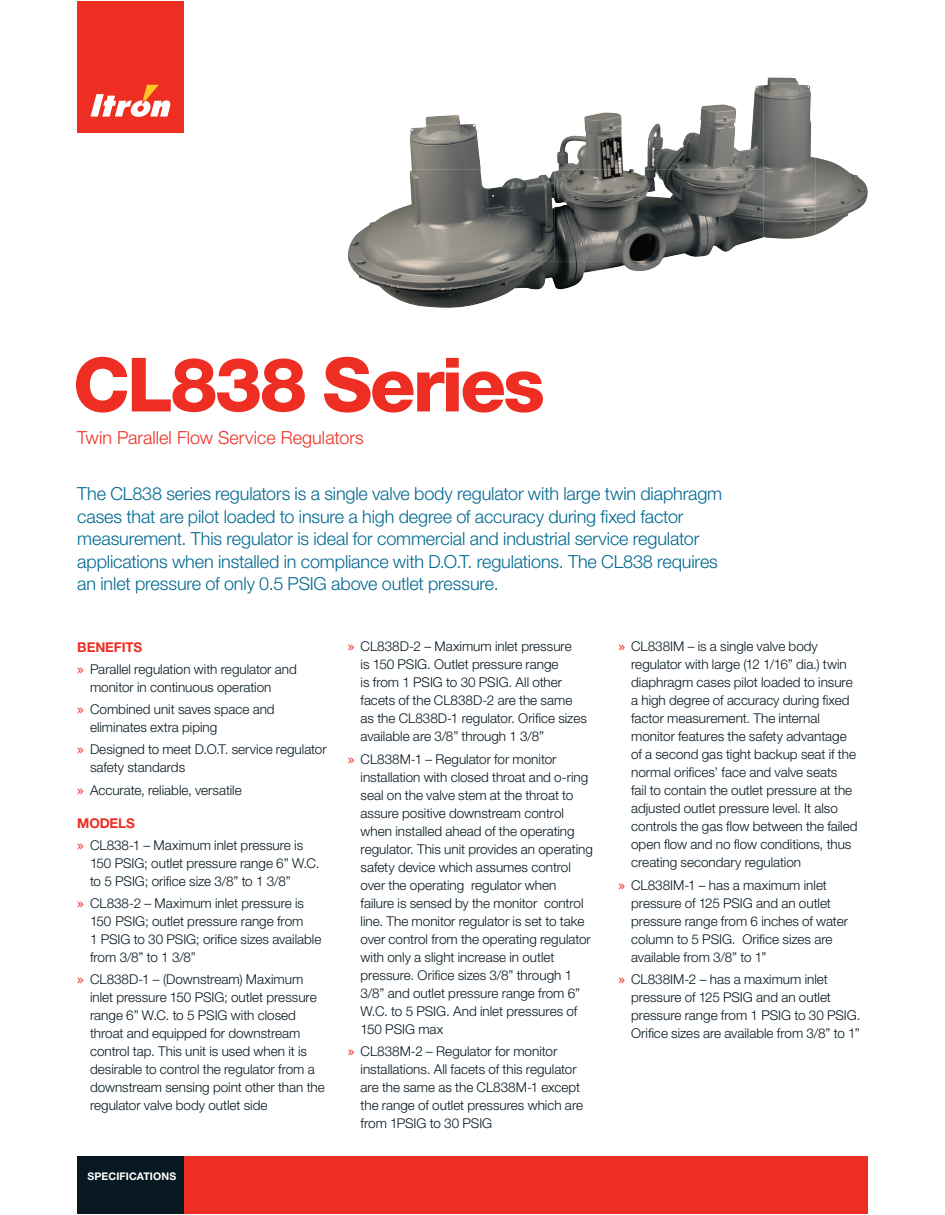
<style>
.page{position:relative;width:945px;height:1215px;background:#fff}
.page>*{position:absolute;margin:0;border:0;box-sizing:border-box;transform-origin:0 0}
.t1{font:800 75px "Helvetica Neue LT Std";letter-spacing:-.035em;color:#ee2e22}
.t2{font:300 18px/22.5px "Helvetica Neue LT Std";letter-spacing:-.01em;color:#006991}
.t3{font:300 18px "Helvetica Neue LT Std";color:#ee2e22}
.t4{font:300 13.5px/18px "Helvetica Neue LT Std";color:#071822}
.t5{font:700 10.5px "Helvetica Neue LT Std";letter-spacing:.01em;color:#fff}
.s1{font-weight:700;color:#ee2e22}
.s2{font-family:"Lucida Grande";font-weight:400;color:#ee2e22}
</style>
<div class="page">
<img style="left:410px;top:115px;width:71px;height:54px">
<img style="left:557px;top:112px;width:102px;height:57px">
<img style="left:659px;top:85px;width:104px;height:84px">
<img style="left:763px;top:77px;width:53px;height:162px">
<img style="left:816px;top:158px;width:52px;height:77px">
<img style="left:348px;top:169px;width:416px;height:93px">
<img style="left:349px;top:262px;width:258px;height:46px">
<img style="left:607px;top:262px;width:54px;height:9px">
<div style="left:77px;top:1px;width:107px;height:132px;background:#ee2e22"></div>
<svg style="left:91px;top:85px;width:80px;height:32px"></svg>
<div style="left:180px;top:1157px;width:688px;height:57px;background:#ee2e22"></div>
<div style="left:77px;top:1157px;width:107px;height:57px;background:#071822"></div>
<h1 class="t1" style="left:73px;top:340px;width:474px">CL838 Series</h1>
<h2 class="t3" style="left:77px;top:426px;width:288px">Twin Parallel Flow Service Regulators</h2>
<p class="t2" style="left:77px;top:482px;width:646px">The CL838 series regulators is a single valve body regulator with large twin diaphragm cases that are pilot loaded to insure a high degree of accuracy during fixed factor measurement. This regulator is ideal for commercial and industrial service regulator applications when installed in compliance with D.O.T. regulations. The CL838 requires an inlet pressure of only 0.5 PSIG above outlet pressure.</p>
<p class="t4" style="left:77px;top:635px;width:221px;line-height:22.2px"><span class="s1">BENEFITS<br></span><span class="s2">»</span> Parallel regulation with regulator and</p>
<p class="t4" style="left:77px;top:676px;width:199px;line-height:22.2px;text-align:right">monitor in continuous operation<br><span class="s2">»</span> Combined unit saves space and</p>
<p class="t4" style="left:77px;top:716px;width:251px;line-height:22.2px;text-indent:13px">eliminates extra piping<br><span class="s2">»</span> Designed to meet D.O.T. service regulator</p>
<p class="t4" style="left:77px;top:756px;width:166px;line-height:22.2px;text-indent:13px">safety standards<br><span class="s2">»</span> Accurate, reliable, versatile</p>
<p class="t4" style="left:77px;top:812px;width:227px;line-height:22.2px"><span class="s1">MODELS<br></span><span class="s2">»</span> CL838-1 – Maximum inlet pressure is</p>
<p class="t4" style="left:90px;top:854px;width:231px">150 PSIG; outlet pressure range 6” W.C. to 5 PSIG; orifice size 3/8” to 1 3/8”</p>
<p class="t4" style="left:90px;top:894px;width:233px;text-indent:-13px"><span class="s2">»</span> CL838-2 – Maximum inlet pressure is 150 PSIG; outlet pressure range from<br>1 PSIG to 30 PSIG; orifice sizes available from 3/8” to 1 3/8”</p>
<p class="t4" style="left:90px;top:970px;width:236px;text-indent:-13px"><span class="s2">»</span> CL838D-1 – (Downstream) Maximum inlet pressure 150 PSIG; outlet pressure range 6” W.C. to 5 PSIG with closed throat and equipped for downstream control tap. This unit is used when it is desirable to control the regulator from a downstream sensing point other than the regulator valve body outlet side</p>
<p class="t5" style="left:88px;top:1170px;width:90px">SPECIFICATIONS</p>
<p class="t4" style="left:361px;top:637px;width:228px;text-indent:-13px"><span class="s2">»</span> CL838D-2 – Maximum inlet pressure<br>is 150 PSIG. Outlet pressure range<br>is from 1 PSIG to 30 PSIG. All other facets of the CL838D-2 are the same as the CL838D-1 regulator. Orifice sizes available are 3/8” through 1 3/8”</p>
<p class="t4" style="left:361px;top:750px;width:234px;text-indent:-13px"><span class="s2">»</span> CL838M-1 – Regulator for monitor installation with closed throat and o-ring seal on the valve stem at the throat to assure positive downstream control when installed ahead of the operating regulator. This unit provides an operating safety device which assumes control over the operating regulator when failure is sensed by the monitor control line. The monitor regulator is set to take over control from the operating regulator with only a slight increase in outlet pressure. Orifice sizes 3/8” through 1<br>3/8” and outlet pressure range from 6” W.C. to 5 PSIG. And inlet pressures of 150 PSIG max</p>
<p class="t4" style="left:361px;top:1042px;width:224px;text-indent:-13px"><span class="s2">»</span> CL838M-2 – Regulator for monitor installations. All facets of this regulator are the same as the CL838M-1 except the range of outlet pressures which are from 1PSIG to 30 PSIG</p>
<p class="t4" style="left:631px;top:637px;width:228px;text-indent:-13px"><span class="s2">»</span> CL838IM – is a single valve body regulator with large (12 1/16” dia.) twin diaphragm cases pilot loaded to insure a high degree of accuracy during fixed factor measurement. The internal monitor features the safety advantage of a second gas tight backup seat if the normal orifices’ face and valve seats<br>fail to contain the outlet pressure at the adjusted outlet pressure level. It also controls the gas flow between the failed open flow and no flow conditions, thus creating secondary regulation</p>
<p class="t4" style="left:631px;top:875px;width:218px;text-indent:-13px"><span class="s2">»</span> CL838IM-1 – has a maximum inlet pressure of 125 PSIG and an outlet pressure range from 6 inches of water column to 5 PSIG. Orifice sizes are available from 3/8” to 1”</p>
<p class="t4" style="left:631px;top:970px;width:231px;text-indent:-13px"><span class="s2">»</span> CL838IM-2 – has a maximum inlet pressure of 125 PSIG and an outlet pressure range from 1 PSIG to 30 PSIG.<br>Orifice sizes are available from 3/8” to 1”</p>
</div>
